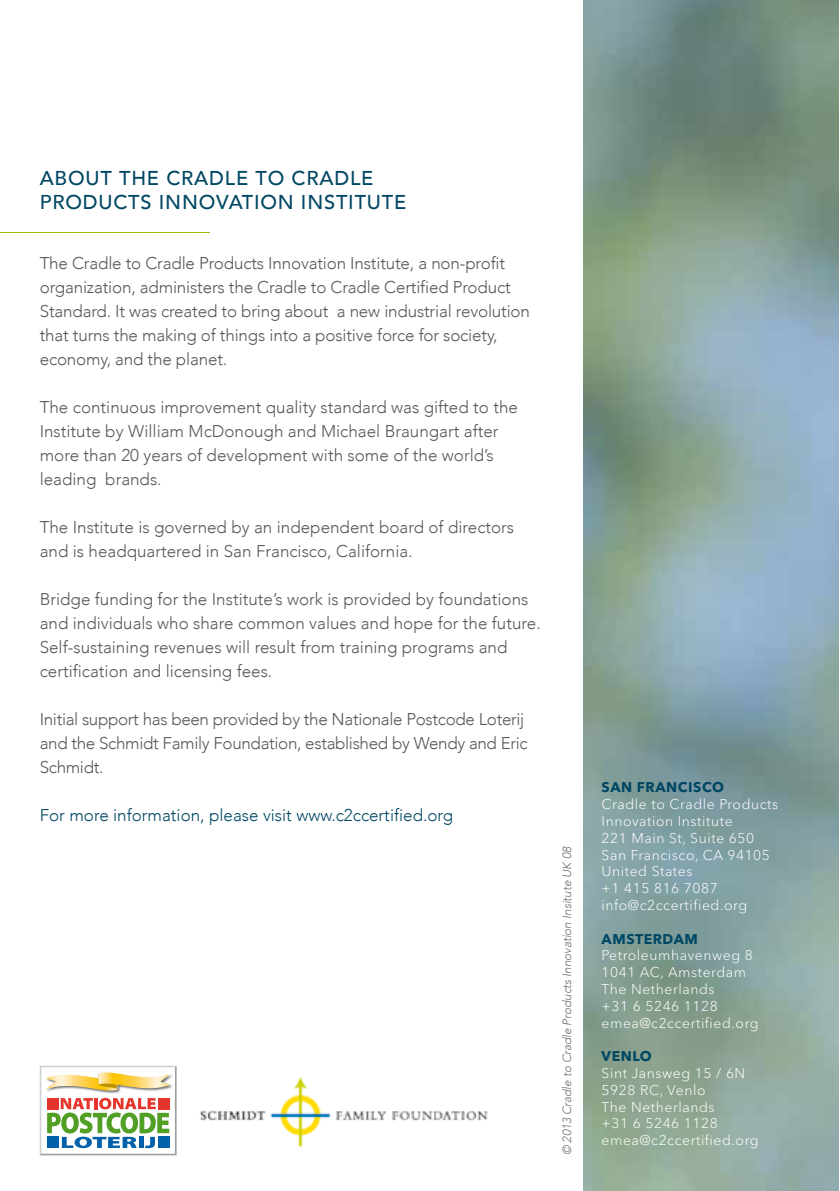
<style>
.page{position:relative;width:840px;height:1191px;background:#fff}
.page>*{position:absolute;margin:0;border:0;box-sizing:border-box;transform-origin:0 0}
.t1{font:500 20px/24px "Avenir";letter-spacing:.04em;color:#004763}
.t2{font:300 17px/24px "Avenir";color:#58585a}
.t3{font:300 17px/24px "Avenir";letter-spacing:-.02em;color:#58585a}
.t4{font:300 17px "Avenir";color:#004763}
.t5{font:300 14px/16.8px "Avenir Next Cyr";letter-spacing:.04em;color:#fff}
.t6{font:700 14px "Avenir Next Cyr";letter-spacing:.04em;color:#004763}
.t7{font:italic 300 12px "Avenir";letter-spacing:-.01em;color:#707172}
</style>
<div class="page">
<img style="left:583px;top:1px;width:255px;height:1190px">
<hr style="left:0;top:232px;width:210px;height:1px;background:#97bf0d">
<svg style="left:40px;top:1065px;width:136px;height:90px"></svg>
<img style="left:200px;top:1076px;width:288px;height:72px">
<p class="t1" style="left:40px;top:166px;width:368px">ABOUT THE CRADLE TO CRADLE<br>PRODUCTS INNOVATION INSTITUTE</p>
<p class="t2" style="left:40px;top:251px;width:491px">The Cradle to Cradle Products Innovation Institute, a non-profit organization, administers the Cradle to Cradle Certified Product Standard. It was created to bring about a new industrial revolution that turns the making of things into a positive force for society, economy, and the planet.</p>
<p class="t2" style="left:40px;top:395px;width:479px">The continuous improvement quality standard was gifted to the Institute by William McDonough and Michael Braungart after more than 20 years of development with some of the world’s leading brands.</p>
<p class="t2" style="left:40px;top:515px;width:475px">The Institute is governed by an independent board of directors and is headquartered in San Francisco, California.</p>
<p class="t2" style="left:40px;top:587px;width:502px">Bridge funding for the Institute’s work is provided by foundations and individuals who share common values and hope for the future.<br>Self-sustaining revenues will result from training programs and certification and licensing fees.</p>
<p class="t3" style="left:40px;top:707px;width:489px">Initial support has been provided by the Nationale Postcode Loterij and the Schmidt Family Foundation, established by Wendy and Eric<br>Schmidt.</p>
<p class="t4" style="left:40px;top:804px;width:415px">For more information, please visit www.c2ccertified.org</p>
<p class="t7" style="left:558px;top:1155px;width:310px;rotate:-90deg">© 2013 Cradle to Cradle Products Innovation Insitute UK 08</p>
<p class="t6" style="left:601px;top:778px;width:124px">SAN FRANCISCO</p>
<p class="t5" style="left:601px;top:796px;width:178px">Cradle to Cradle Products<br>Innovation Institute<br>221 Main St, Suite 650<br>San Francisco, CA 94105<br>United States<br>+1 415 816 7087 info@c2ccertified.org</p>
<p class="t6" style="left:601px;top:930px;width:98px">AMSTERDAM</p>
<p class="t5" style="left:601px;top:947px;width:158px">Petroleumhavenweg 8<br>1041 AC, Amsterdam<br>The Netherlands<br>+31 6 5246 1128 emea@c2ccertified.org</p>
<p class="t6" style="left:601px;top:1047px;width:52px">VENLO</p>
<p class="t5" style="left:601px;top:1064px;width:158px">Sint Jansweg 15 / 6N<br>5928 RC, Venlo<br>The Netherlands<br>+31 6 5246 1128 emea@c2ccertified.org</p>
</div>
